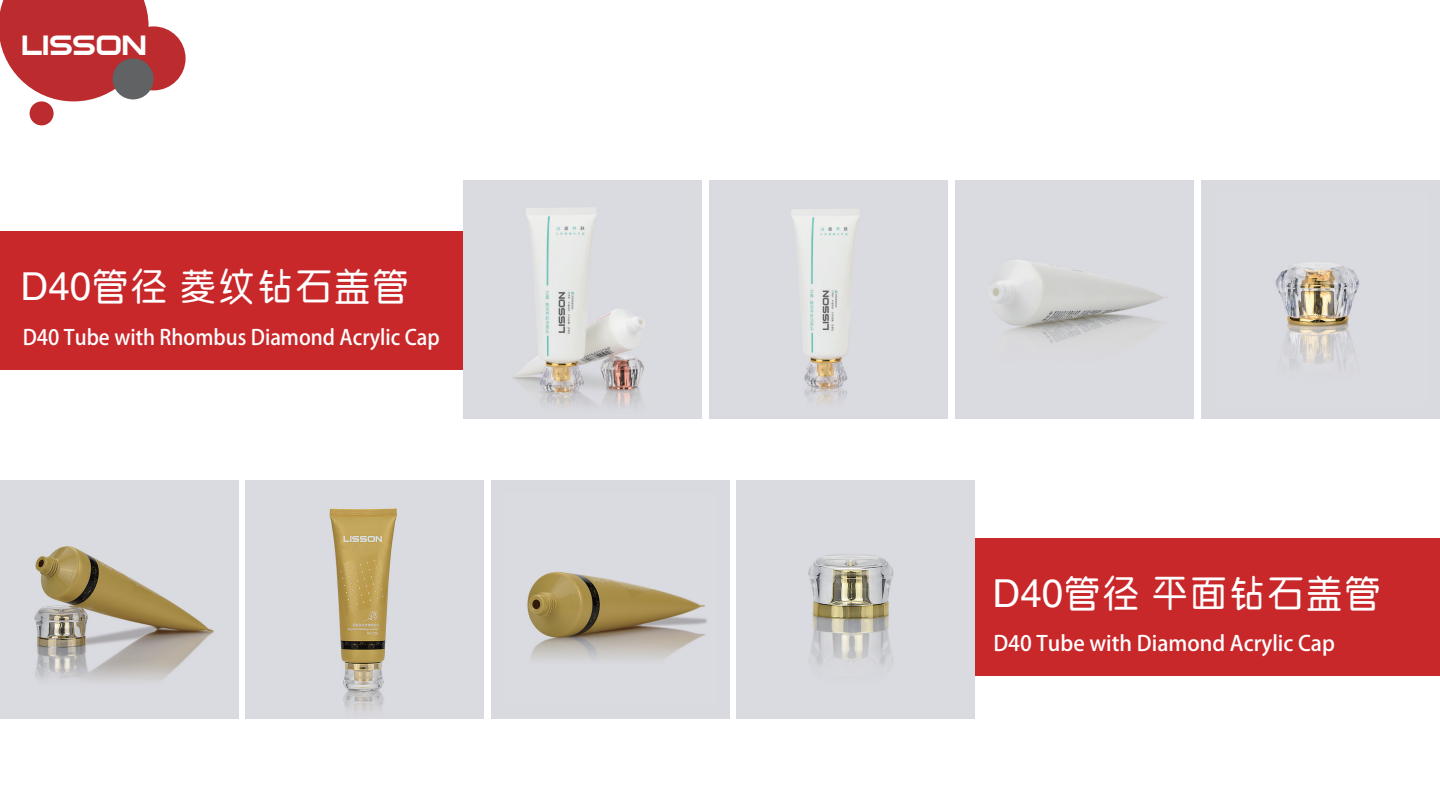
<style>
.page{position:relative;width:1440px;height:810px;background:#fff}
.page>*{position:absolute;margin:0;border:0;box-sizing:border-box;transform-origin:0 0}
.t1{font:38.55px "CT Zhong Yuan SJ";color:#fff}
.t2{font:27.15px "Sui Generis";color:#fff}
.t3{font:21px "Acumin Concept Regular G Bpc EUC H";color:#fff;scale:.95 1}
.t4{font:21px "Acumin Concept Regular G Bpc EUC H";color:#fff}
</style>
<div class="page">
<div style="left:0;top:231px;width:471px;height:138px;background:#c9282b"></div>
<div style="left:1202px;top:181px;width:238px;height:238px;background:#d9dadf"></div>
<div style="left:710px;top:181px;width:238px;height:238px;background:#d9dadf"></div>
<svg style="left:0;top:0;width:149px;height:101px;background:#c34244"></svg>
<div style="left:122px;top:26px;width:64px;height:64px;background:#bc2b2d;border-radius:50%"></div>
<div style="left:30px;top:101px;width:24px;height:24px;background:#bc2b2d;border-radius:50%"></div>
<div style="left:113px;top:58px;width:41px;height:41px;background:#606264;border-radius:50%"></div>
<div style="left:969px;top:538px;width:471px;height:138px;background:#c9282b"></div>
<div style="left:491px;top:480px;width:238px;height:238px;background:#d9dadf"></div>
<img style="left:1275px;top:262px;width:84px;height:103px">
<img style="left:464px;top:181px;width:238px;height:238px">
<img style="left:464px;top:231px;width:1px;height:138px">
<img style="left:791px;top:209px;width:69px;height:194px">
<img style="left:956px;top:181px;width:238px;height:238px">
<img style="left:737px;top:480px;width:238px;height:238px">
<img style="left:246px;top:480px;width:238px;height:238px">
<img style="left:0;top:480px;width:238px;height:238px">
<img style="left:527px;top:571px;width:180px;height:89px">
<p class="t2" style="left:22px;top:32px;width:127px">LISSON</p>
<h1 class="t1" style="left:21px;top:267px;width:391px">D40管径 菱纹钻石盖管</h1>
<p class="t3" style="left:23px;top:325px;width:441px">D40 Tube with Rhombus Diamond Acrylic Cap</p>
<h1 class="t1" style="left:993px;top:574px;width:391px">D40管径 平面钻石盖管</h1>
<p class="t4" style="left:993px;top:631px;width:343px">D40 Tube with Diamond Acrylic Cap</p>
</div>
